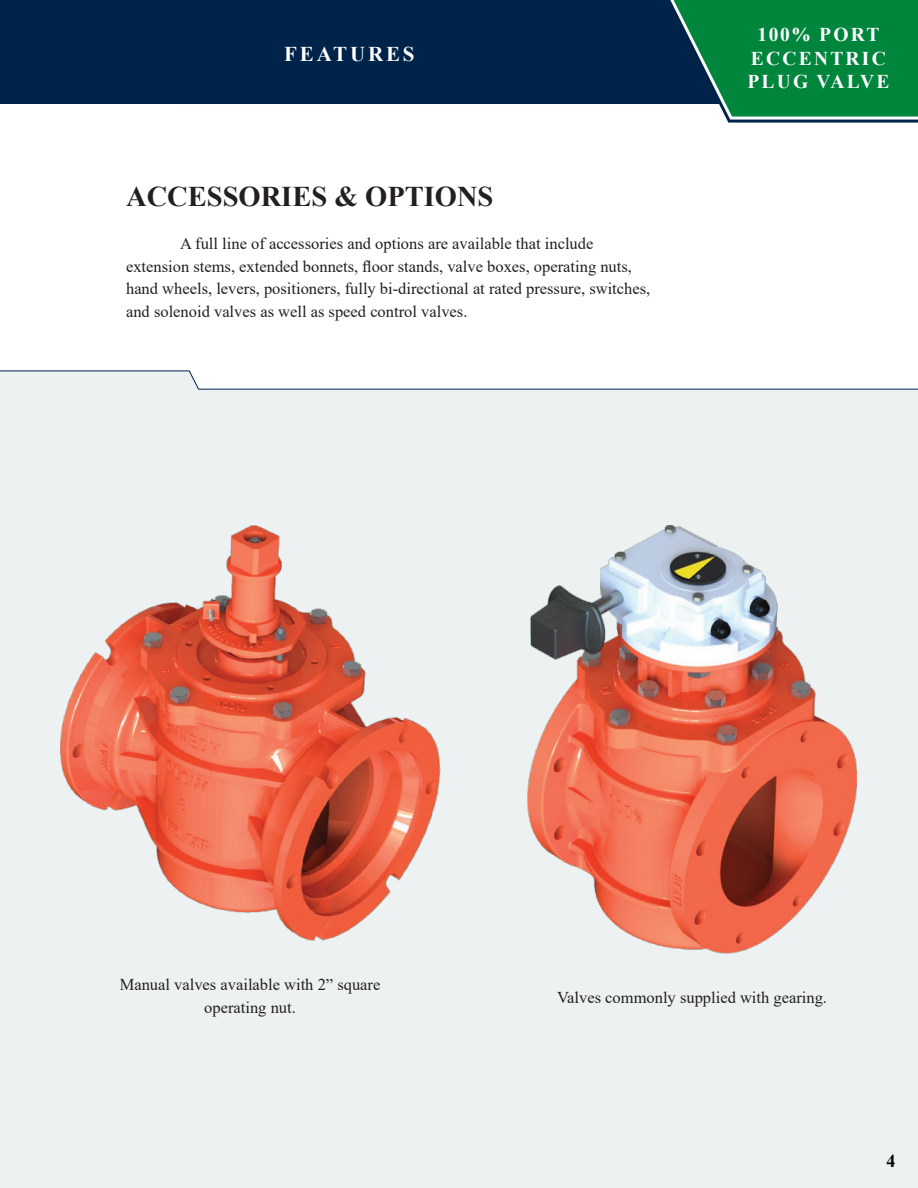
<style>
.page{position:relative;width:918px;height:1188px;background:#fff}
.page>*{position:absolute;margin:0;border:0;box-sizing:border-box;transform-origin:0 0}
.t1{font:700 28.5px "Times New Roman";color:#231f20}
.t2{font:700 21px "Times New Roman";letter-spacing:.135em;color:#fff}
.t3{font:700 19.5px "Times New Roman";letter-spacing:.115em;color:#fff}
.t4{font:700 18px "Times New Roman";color:#000}
.t5{font:16.5px/22.5px "Times New Roman";color:#231f20;text-align:center}
</style>
<div class="page">
<div style="left:0;top:370px;width:918px;height:818px;background:#edf1f2"></div>
<img style="left:60px;top:525px;width:380px;height:415px">
<img style="left:527px;top:525px;width:330px;height:428px">
<svg style="left:0;top:0;width:918px;height:123px;fill:#002349"></svg>
<svg style="left:670px;top:0;width:248px;height:120px;background:#0f8249"></svg>
<p class="t2" style="left:284px;top:39px;width:132px">FEATURES</p>
<p class="t1" style="left:126px;top:176px;width:369px">ACCESSORIES &amp; OPTIONS</p>
<p class="t5" style="left:126px;top:232px;width:526px;text-align:left;text-indent:54px">A full line of accessories and options are available that include extension stems, extended bonnets, floor stands, valve boxes, operating nuts, hand wheels, levers, positioners, fully bi-directional at rated pressure, switches, and solenoid valves as well as speed control valves.</p>
<p class="t3" style="left:757px;top:21px;width:123px">100% PORT</p>
<p class="t3" style="left:751px;top:44px;width:136px">ECCENTRIC</p>
<p class="t3" style="left:747px;top:68px;width:144px">PLUG VALVE</p>
<p class="t5" style="left:120px;top:973px;width:262px">Manual valves available with 2” square operating nut.</p>
<p class="t5" style="left:557px;top:986px;width:271px">Valves commonly supplied with gearing.</p>
<p class="t4" style="left:886px;top:1148px;width:10px">4</p>
</div>
